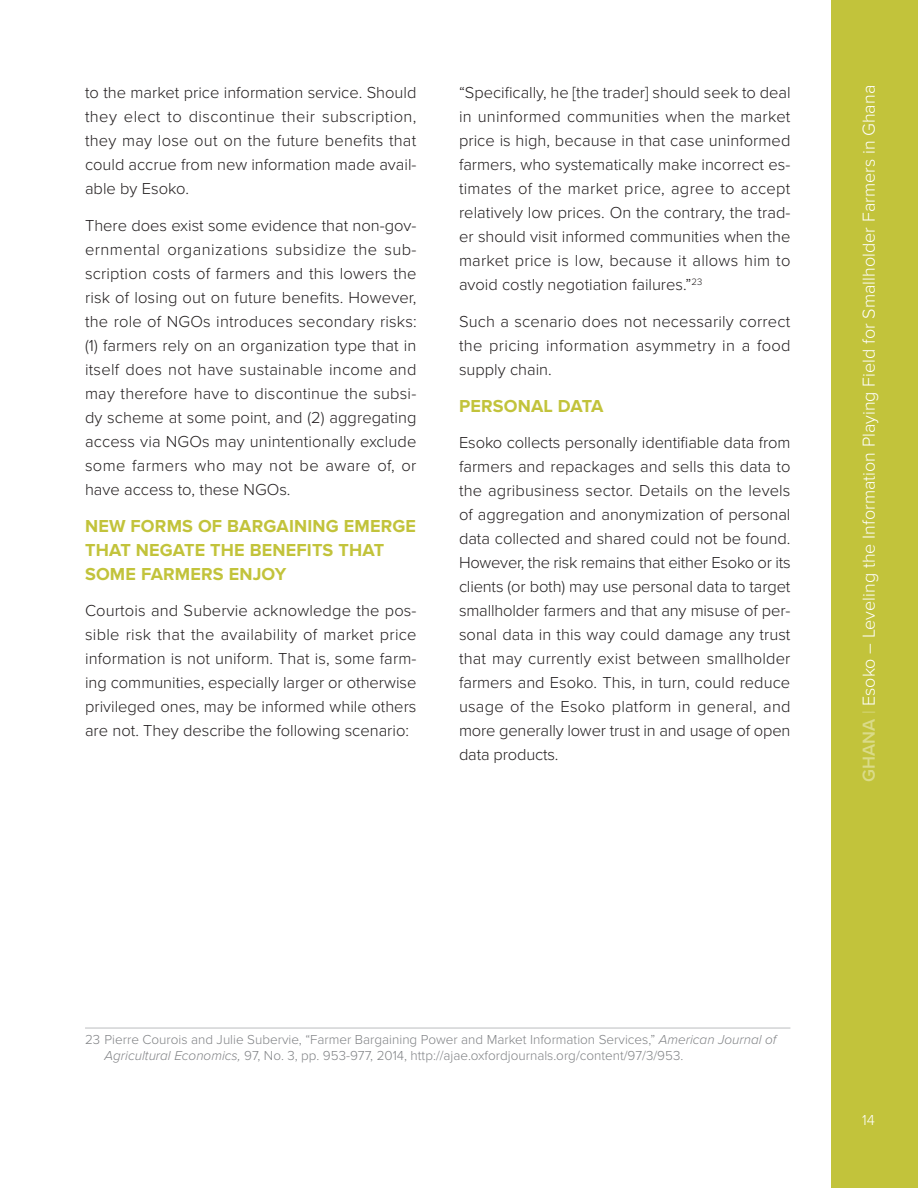
<style>
.page{position:relative;width:918px;height:1188px;background:#fff}
.page>*{position:absolute;margin:0;border:0;box-sizing:border-box;transform-origin:0 0}
.t1{font:700 18px/24px "Proxima Nova";letter-spacing:.01em;color:#c2c33b}
.t2{font:300 18px "Proxima Nova";color:#fff}
.t3{font:300 16.5px/24px "Proxima Nova";color:#231f20;text-align:justify}
.t4{font:300 15px "Proxima Nova";color:#fff}
.e-footnote-text{font:300 13.5px/16.2px "Proxima Nova";color:#808285}
.s1{font-weight:600;color:#dadb89}
.s2{color:#dadb89}
.s3{font-style:italic}
</style>
<div class="page">
<div style="left:832px;top:0;width:86px;height:1188px;background:#c2c33b"></div>
<hr style="left:85px;top:1028px;width:705px;height:1px;background:#bcbdc0">
<p class="t3" style="left:85px;top:81px;width:333px">to the market price information service. Should they elect to discontinue their subscription, they may lose out on the future benefits that could accrue from new information made avail&shy;able by Esoko.</p>
<p class="t3" style="left:85px;top:214px;width:333px">There does exist some evidence that non-gov&shy;ernmental organizations subsidize the sub&shy;scription costs of farmers and this lowers the risk of losing out on future benefits. However, the role of NGOs introduces secondary risks: (1) farmers rely on an organization type that in itself does not have sustainable income and may therefore have to discontinue the subsi&shy;dy scheme at some point, and (2) aggregating access via NGOs may unintentionally exclude some farmers who may not be aware of, or have access to, these NGOs.</p>
<p class="t1" style="left:85px;top:514px;width:333px">NEW FORMS OF BARGAINING EMERGE<br>THAT NEGATE THE BENEFITS THAT<br>SOME FARMERS ENJOY</p>
<p class="t3" style="left:85px;top:599px;width:333px">Courtois and Subervie acknowledge the pos&shy;sible risk that the availability of market price information is not uniform. That is, some farm&shy;ing communities, especially larger or otherwise privileged ones, may be informed while others are not. They describe the following scenario:</p>
<p class="t3" style="left:459px;top:81px;width:333px">“Specifically, he [the trader] should seek to deal in uninformed communities when the market price is high, because in that case uninformed farmers, who systematically make incorrect es&shy;timates of the market price, agree to accept relatively low prices. On the contrary, the trad&shy;er should visit informed communities when the market price is low, because it allows him to avoid costly negotiation failures.”<sup>23</sup></p>
<p class="t3" style="left:459px;top:310px;width:333px">Such a scenario does not necessarily correct the pricing information asymmetry in a food supply chain.</p>
<p class="t1" style="left:459px;top:394px;width:146px">PERSONAL DATA</p>
<p class="t3" style="left:459px;top:431px;width:333px">Esoko collects personally identifiable data from farmers and repackages and sells this data to the agribusiness sector. Details on the levels of aggregation and anonymization of personal data collected and shared could not be found.<br>However, the risk remains that either Esoko or its clients (or both) may use personal data to target smallholder farmers and that any misuse of per&shy;sonal data in this way could damage any trust that may currently exist between smallholder farmers and Esoko. This, in turn, could reduce usage of the Esoko platform in general, and more generally lower trust in and usage of open data products.</p>
<p class="t2" style="left:858px;top:782px;width:699px;rotate:-90deg"><span class="s1">GHANA</span> <span class="s2">|</span> Esoko – Leveling the Information Playing Field for Smallholder Farmers in Ghana</p>
<p class="e-footnote-text" style="left:105px;top:1032px;width:673px;text-indent:-20px">23 Pierre Courois and Julie Subervie, “Farmer Bargaining Power and Market Information Services,” <span class="s3">American Journal of<br>Agricultural Economics,</span> 97, No. 3, pp. 953-977, 2014, http://ajae.oxfordjournals.org/content/97/3/953.</p>
<p class="t4" style="left:862px;top:1111px;width:14px">14</p>
</div>
